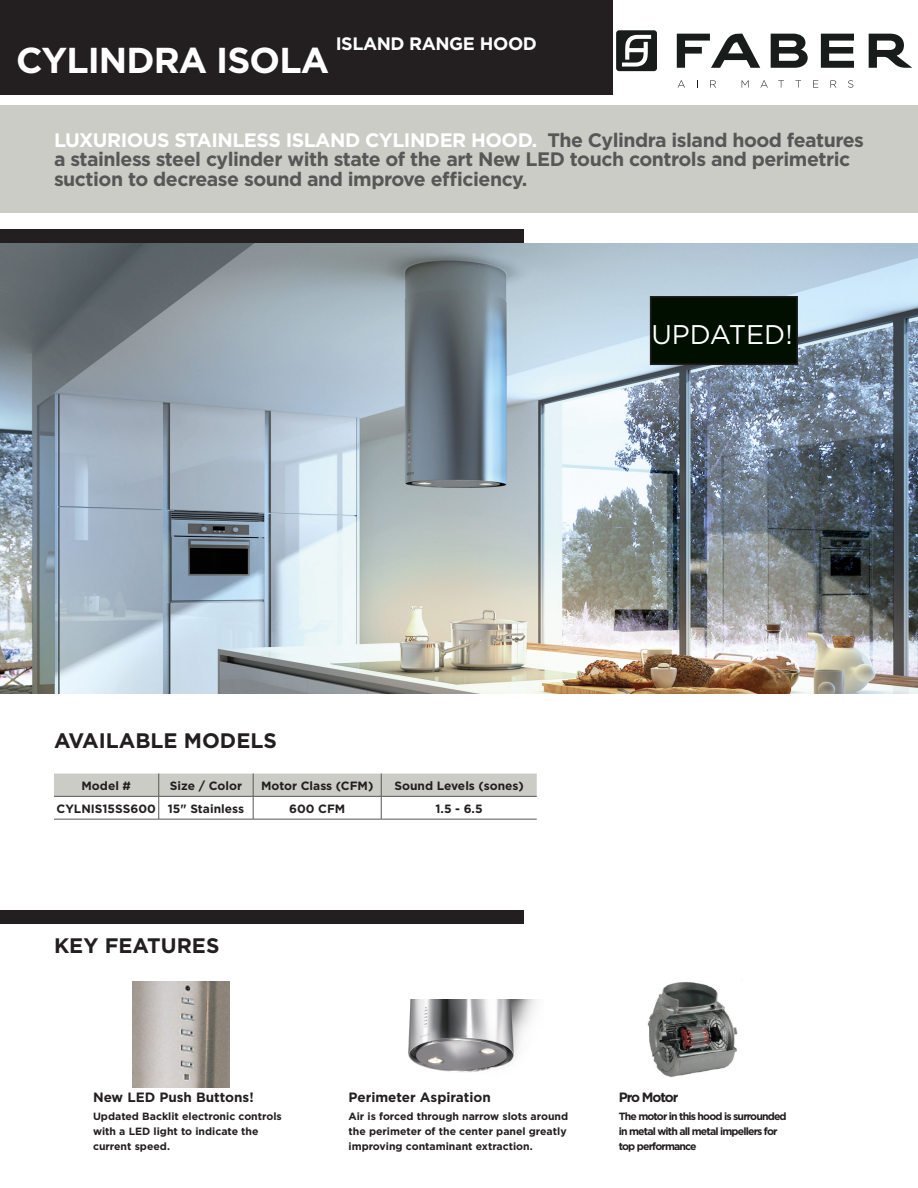
<style>
.page{position:relative;width:918px;height:1188px;background:#fff}
.page>*{position:absolute;margin:0;border:0;box-sizing:border-box;transform-origin:0 0}
.t1{font:700 36px "Gotham";letter-spacing:-.025em;color:#fff}
.t2{font:27px "Gotham";color:#fff}
.t3{font:700 21px "Gotham";color:#231f20}
.t4{font:700 19.5px/19.5px "Gotham";letter-spacing:-.025em;color:#575757}
.t5{font:700 18px "Gotham";letter-spacing:-.025em;color:#fff}
.t6{font:700 13.5px "Gotham";color:#231f20}
.t7{font:700 13.5px "Gotham";letter-spacing:-.08em;color:#231f20}
.t8{font:700 12px "Gotham";color:#231f20}
.t9{font:700 10.5px/15px "Gotham";color:#231f20}
.t10{font:700 10.5px/15px "Gotham";letter-spacing:-.08em;color:#231f20}
.s1{color:#fff}
</style>
<div class="page">
<div style="left:0;top:0;width:612px;height:94px;background:#231f20"></div>
<div style="left:0;top:230px;width:524px;height:13px;background:#231f20"></div>
<div style="left:0;top:910px;width:524px;height:13px;background:#231f20"></div>
<div style="left:0;top:105px;width:918px;height:108px;background:#ccccc7"></div>
<svg style="left:771px;top:34px;width:37px;height:34px"></svg>
<svg style="left:821px;top:34px;width:33px;height:34px"></svg>
<svg style="left:869px;top:34px;width:43px;height:34px"></svg>
<svg style="left:677px;top:34px;width:83px;height:34px"></svg>
<svg style="left:678px;top:80px;width:7px;height:8px"></svg>
<svg style="left:710px;top:80px;width:6px;height:8px"></svg>
<svg style="left:742px;top:80px;width:7px;height:8px"></svg>
<svg style="left:760px;top:80px;width:8px;height:8px"></svg>
<svg style="left:778px;top:80px;width:6px;height:8px"></svg>
<svg style="left:795px;top:80px;width:6px;height:8px"></svg>
<svg style="left:813px;top:80px;width:5px;height:8px"></svg>
<svg style="left:831px;top:80px;width:5px;height:8px"></svg>
<svg style="left:848px;top:80px;width:5px;height:8px"></svg>
<svg style="left:616px;top:30px;width:41px;height:41px"></svg>
<img style="left:647px;top:982px;width:91px;height:95px">
<svg style="left:54px;top:774px;width:483px;height:45px"></svg>
<hr style="left:54px;top:819px;width:105px;height:1px;background:#575757">
<hr style="left:159px;top:819px;width:94px;height:1px;background:#575757">
<hr style="left:253px;top:819px;width:128px;height:1px;background:#575757">
<hr style="left:381px;top:819px;width:156px;height:1px;background:#575757">
<img style="left:0;top:243px;width:918px;height:450px">
<img style="left:133px;top:982px;width:97px;height:105px">
<div style="left:651px;top:297px;width:146px;height:67px;background:#000f00"></div>
<div style="left:650px;top:296px;width:148px;height:69px;border:2px solid #231f20"></div>
<img style="left:408px;top:999px;width:129px;height:73px">
<p class="t1" style="left:16px;top:36px;width:314px">CYLINDRA ISOLA</p>
<p class="t5" style="left:336px;top:32px;width:203px">ISLAND RANGE HOOD</p>
<p class="t4" style="left:54px;top:130px;width:812px"><span class="s1">LUXURIOUS STAINLESS ISLAND CYLINDER HOOD.</span> The Cylindra island hood features a stainless steel cylinder with state of the art New LED touch controls and perimetric suction to decrease sound and improve efficiency.</p>
<p class="t2" style="left:651px;top:317px;width:143px">UPDATED!</p>
<p class="t3" style="left:54px;top:727px;width:224px">AVAILABLE MODELS</p>
<p class="t8" style="left:82px;top:777px;width:51px">Model #</p>
<p class="t8" style="left:170px;top:777px;width:74px">Size / Color</p>
<p class="t8" style="left:261px;top:777px;width:114px">Motor Class (CFM)</p>
<p class="t8" style="left:394px;top:777px;width:131px">Sound Levels (sones)</p>
<p class="t8" style="left:57px;top:800px;width:101px">CYLNIS15SS600</p>
<p class="t8" style="left:168px;top:800px;width:78px">15" Stainless</p>
<p class="t8" style="left:289px;top:800px;width:58px">600 CFM</p>
<p class="t8" style="left:436px;top:800px;width:49px">1.5 - 6.5</p>
<p class="t3" style="left:54px;top:932px;width:167px">KEY FEATURES</p>
<p class="t6" style="left:93px;top:1088px;width:162px">New LED Push Buttons!</p>
<p class="t9" style="left:93px;top:1109px;width:190px">Updated Backlit electronic controls with a LED light to indicate the current speed.</p>
<p class="t6" style="left:349px;top:1088px;width:144px">Perimeter Aspiration</p>
<p class="t9" style="left:349px;top:1109px;width:221px">Air is forced through narrow slots around the perimeter of the center panel greatly improving contaminant extraction.</p>
<p class="t7" style="left:619px;top:1088px;width:61px">Pro Motor</p>
<p class="t10" style="left:619px;top:1109px;width:169px">The motor in this hood is surrounded in metal with all metal impellers for top performance</p>
</div>
